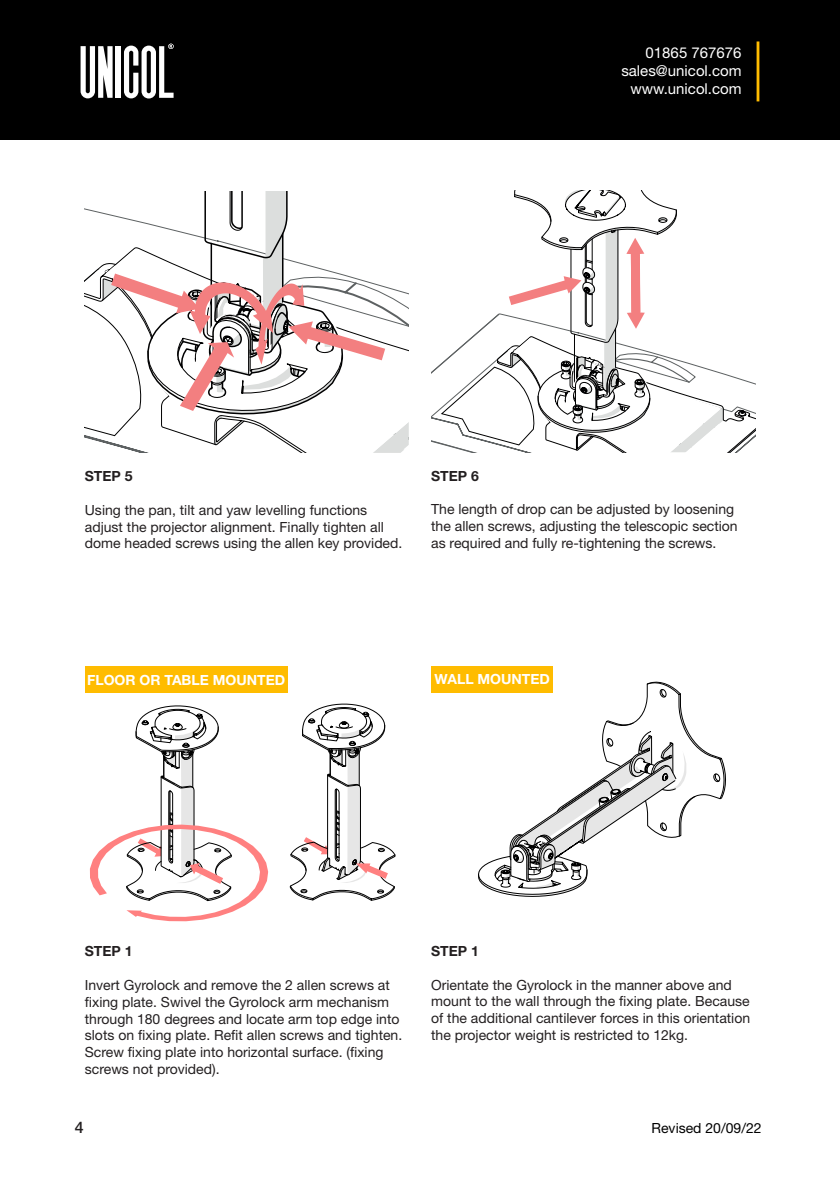
<style>
.page{position:relative;width:840px;height:1191px;background:#fff}
.page>*{position:absolute;margin:0;border:0;box-sizing:border-box;transform-origin:0 0}
.t1{font:500 16px "Helvetica Neue";color:#231f20}
.t2{font:15px/18px "Helvetica Neue";color:#fff;text-align:right}
.t3{font:14px/16.8px "Helvetica Neue";color:#231f20}
.t4{font:700 14px "Helvetica Neue";color:#fff}
.t5{font:700 14px "Helvetica Neue";color:#231f20}
.t6{font:14px "Helvetica Neue";color:#000}
</style>
<div class="page">
<hr style="left:839px;top:0;width:1px;height:140px;background:#000">
<div style="left:0;top:0;width:839px;height:140px;background:#000"></div>
<svg style="left:124px;top:44px;width:49px;height:54px"></svg>
<div style="left:116px;top:46px;width:5px;height:52px;background:#fff"></div>
<svg style="left:80px;top:46px;width:32px;height:52px"></svg>
<hr style="left:756px;top:41px;width:3px;height:60px;background:#ffbc00">
<svg style="left:85px;top:191px;width:323px;height:262px"></svg>
<svg style="left:477px;top:681px;width:249px;height:216px"></svg>
<svg style="left:431px;top:190px;width:323px;height:262px"></svg>
<div style="left:85px;top:666px;width:202px;height:26px;background:#ffbc00"></div>
<div style="left:431px;top:666px;width:122px;height:26px;background:#ffbc00"></div>
<svg style="left:90px;top:705px;width:178px;height:216px"></svg>
<svg style="left:289px;top:703px;width:106px;height:198px"></svg>
<p class="t2" style="left:621px;top:44px;width:122px">01865 767676 sales@unicol.com www.unicol.com</p>
<p class="t5" style="left:85px;top:467px;width:49px">STEP 5</p>
<p class="t3" style="left:85px;top:501px;width:319px">Using the pan, tilt and yaw levelling functions adjust the projector alignment. Finally tighten all dome headed screws using the allen key provided.</p>
<p class="t5" style="left:431px;top:467px;width:49px">STEP 6</p>
<p class="t3" style="left:431px;top:501px;width:308px">The length of drop can be adjusted by loosening the allen screws, adjusting the telescopic section as required and fully re-tightening the screws.</p>
<p class="t4" style="left:87px;top:671px;width:199px">FLOOR OR TABLE MOUNTED</p>
<p class="t4" style="left:434px;top:671px;width:117px">WALL MOUNTED</p>
<p class="t5" style="left:85px;top:942px;width:49px">STEP 1</p>
<p class="t3" style="left:85px;top:976px;width:319px">Invert Gyrolock and remove the 2 allen screws at fixing plate. Swivel the Gyrolock arm mechanism through 180 degrees and locate arm top edge into slots on fixing plate. Refit allen screws and tighten.<br>Screw fixing plate into horizontal surface. (fixing screws not provided).</p>
<p class="t1" style="left:75px;top:1118px;width:10px">4</p>
<p class="t5" style="left:431px;top:942px;width:49px">STEP 1</p>
<p class="t3" style="left:431px;top:976px;width:320px">Orientate the Gyrolock in the manner above and mount to the wall through the fixing plate. Because of the additional cantilever forces in this orientation the projector weight is restricted to 12kg.</p>
<p class="t6" style="left:651px;top:1120px;width:111px">Revised 20/09/22</p>
</div>
